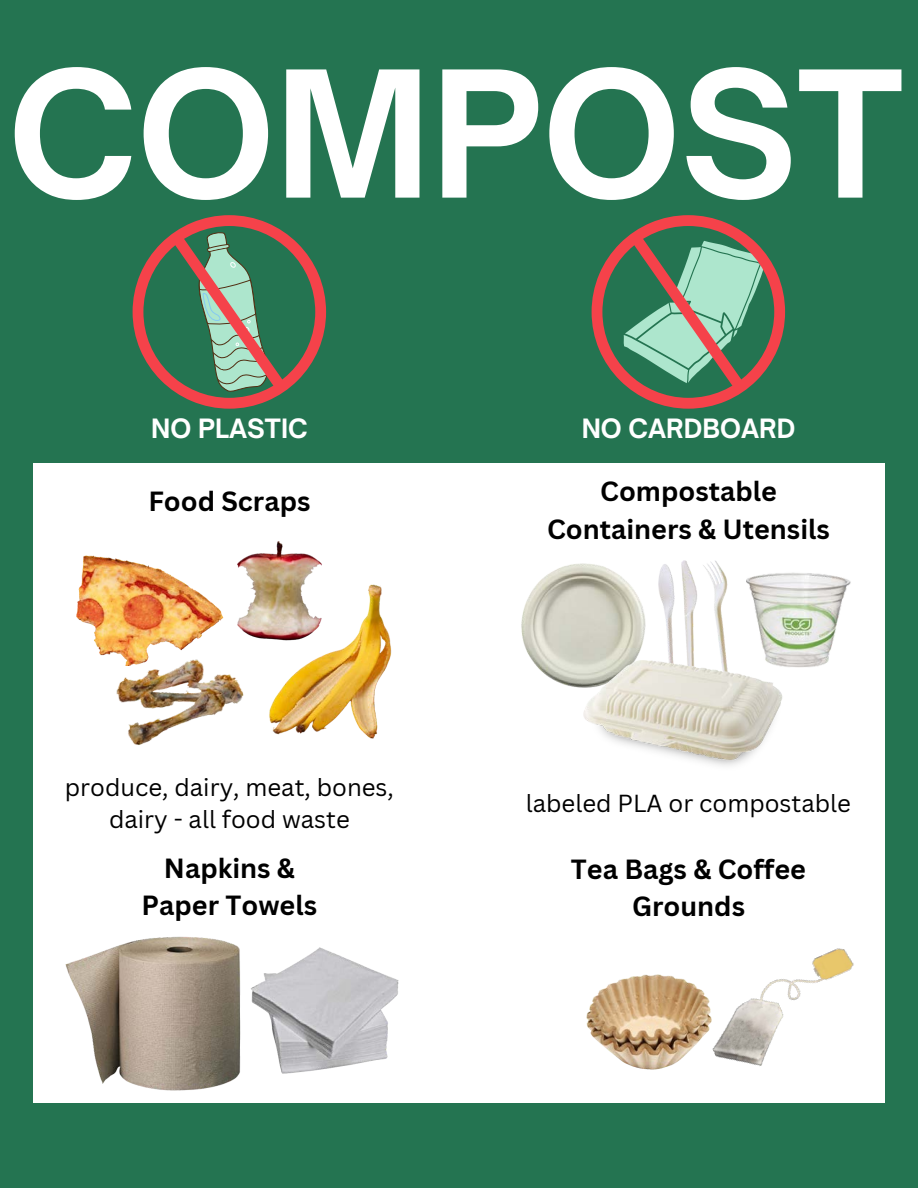
<style>
.page{position:relative;width:918px;height:1188px;background:#fff}
.page>*{position:absolute;margin:0;border:0;box-sizing:border-box;transform-origin:0 0}
.t1{font:700 168px "Open Sauce One";color:#fff}
.t2{font:700 27px/37.2px "Canva Sans";color:#000;text-align:center}
.t3{font:700 25.5px "Open Sauce One";color:#fff}
.t4{font:24px/32.7px "Canva Sans";color:#000;text-align:center}
</style>
<div class="page">
<div style="left:0;top:0;width:918px;height:463px;background:#247451"></div>
<div style="left:0;top:1104px;width:918px;height:84px;background:#247451"></div>
<div style="left:0;top:216px;width:33px;height:952px;background:#247451"></div>
<div style="left:885px;top:192px;width:33px;height:951px;background:#247451"></div>
<svg style="left:133px;top:215px;width:193px;height:194px"></svg>
<svg style="left:592px;top:215px;width:193px;height:194px"></svg>
<img style="left:61px;top:936px;width:184px;height:168px">
<img style="left:116px;top:665px;width:128px;height:80px">
<img style="left:269px;top:584px;width:123px;height:155px">
<img style="left:76px;top:555px;width:148px;height:110px">
<img style="left:237px;top:541px;width:92px;height:108px">
<img style="left:521px;top:563px;width:125px;height:125px">
<img style="left:658px;top:560px;width:70px;height:100px">
<img style="left:746px;top:572px;width:105px;height:96px">
<img style="left:583px;top:660px;width:202px;height:106px">
<img style="left:586px;top:974px;width:109px;height:96px">
<img style="left:695px;top:948px;width:159px;height:118px">
<img style="left:251px;top:947px;width:148px;height:127px">
<p class="t1" style="left:8px;top:30px;width:897px">COMPOST</p>
<p class="t3" style="left:151px;top:412px;width:158px">NO PLASTIC</p>
<p class="t3" style="left:582px;top:412px;width:215px">NO CARDBOARD</p>
<p class="t2" style="left:148px;top:482px;width:164px">Food Scraps</p>
<p class="t4" style="left:65px;top:770px;width:331px">produce, dairy, meat, bones, dairy - all food waste</p>
<p class="t2" style="left:547px;top:472px;width:284px">Compostable<br>Containers &amp; Utensils</p>
<p class="t4" style="left:526px;top:786px;width:327px">labeled PLA or compostable</p>
<p class="t2" style="left:142px;top:849px;width:177px">Napkins &amp;<br>Paper Towels</p>
<p class="t2" style="left:571px;top:850px;width:237px">Tea Bags &amp; Coffee<br>Grounds</p>
</div>
